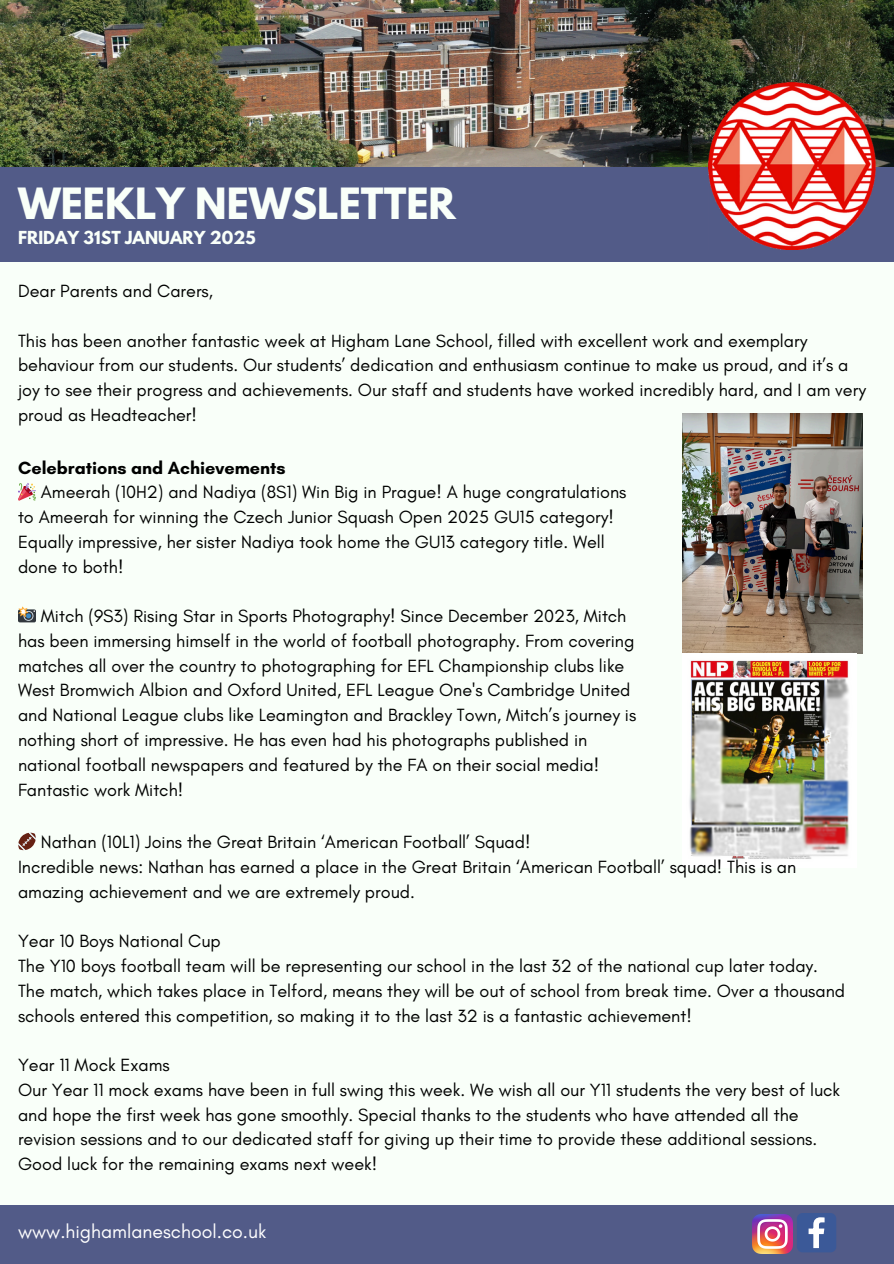
<style>
.page{position:relative;width:894px;height:1264px;background:#fff}
.page>*{position:absolute;margin:0;border:0;box-sizing:border-box;transform-origin:0 0}
.t1{font:700 38.1px "League Spartan";color:#f9fff9}
.t2{font:19.5px "Glacial Indifference";color:#fff}
.t3{font:18px/24.8px "Glacial Indifference";color:#000}
.t4{font:700 18px "Glacial Indifference";color:#000}
.t5{font:700 15.9px "League Spartan";color:#f9fff9}
</style>
<div class="page">
<div style="left:0;top:0;width:893px;height:1263px;background:#f9fff9"></div>
<img style="left:0;top:0;width:893px;height:166px">
<div style="left:0;top:167px;width:893px;height:95px;background:#525b88"></div>
<div style="left:0;top:1205px;width:893px;height:58px;background:#525b88"></div>
<img style="left:708px;top:83px;width:166px;height:166px">
<img style="left:752px;top:1214px;width:39px;height:39px">
<svg style="left:797px;top:1213px;width:39px;height:39px;background:#5b73a8"></svg>
<img style="left:682px;top:413px;width:180px;height:240px">
<img style="left:689px;top:660px;width:160px;height:199px">
<p class="t1" style="left:18px;top:184px;width:439px">WEEKLY NEWSLETTER</p>
<h1 class="t5" style="left:18px;top:229px;width:239px">FRIDAY 31ST JANUARY 2025</h1>
<p class="t3" style="left:18px;top:278px;width:196px">Dear Parents and Carers,</p>
<p class="t3" style="left:18px;top:328px;width:849px">This has been another fantastic week at Higham Lane School, filled with excellent work and exemplary behaviour from our students. Our students’ dedication and enthusiasm continue to make us proud, and it’s a joy to see their progress and achievements. Our staff and students have worked incredibly hard, and I am very proud as Headteacher!</p>
<h1 class="t4" style="left:18px;top:456px;width:269px">Celebrations and Achievements</h1>
<h1 class="t3" style="left:41px;top:479px;width:587px">Ameerah (10H2) and Nadiya (8S1) Win Big in Prague! A huge congratulations</h1>
<h1 class="t3" style="left:18px;top:504px;width:597px">to Ameerah for winning the Czech Junior Squash Open 2025 GU15 category!</h1>
<h1 class="t3" style="left:18px;top:529px;width:588px">Equally impressive, her sister Nadiya took home the GU13 category title. Well</h1>
<h1 class="t3" style="left:18px;top:554px;width:107px">done to both!</h1>
<p class="t3" style="left:18px;top:603px;width:619px;text-indent:23px">Mitch (9S3) Rising Star in Sports Photography! Since December 2023, Mitch has been immersing himself in the world of football photography. From covering matches all over the country to photographing for EFL Championship clubs like West Bromwich Albion and Oxford United, EFL League One's Cambridge United and National League clubs like Leamington and Brackley Town, Mitch’s journey is nothing short of impressive. He has even had his photographs published in national football newspapers and featured by the FA on their social media!<br>Fantastic work Mitch!</p>
<h1 class="t3" style="left:18px;top:829px;width:779px;text-indent:23px">Nathan (10L1) Joins the Great Britain ‘American Football’ Squad!<br>Incredible news: Nathan has earned a place in the Great Britain ‘American Football’ squad! This is an amazing achievement and we are extremely proud.</h1>
<h1 class="t3" style="left:18px;top:928px;width:828px">Year 10 Boys National Cup<br>The Y10 boys football team will be representing our school in the last 32 of the national cup later today.<br>The match, which takes place in Telford, means they will be out of school from break time. Over a thousand schools entered this competition, so making it to the last 32 is a fantastic achievement!</h1>
<p class="t3" style="left:18px;top:1052px;width:823px">Year 11 Mock Exams<br>Our Year 11 mock exams have been in full swing this week. We wish all our Y11 students the very best of luck and hope the first week has gone smoothly. Special thanks to the students who have attended all the revision sessions and to our dedicated staff for giving up their time to provide these additional sessions.<br>Good luck for the remaining exams next week!</p>
<p class="t2" style="left:18px;top:1219px;width:250px">www.highamlaneschool.co.uk</p>
</div>
